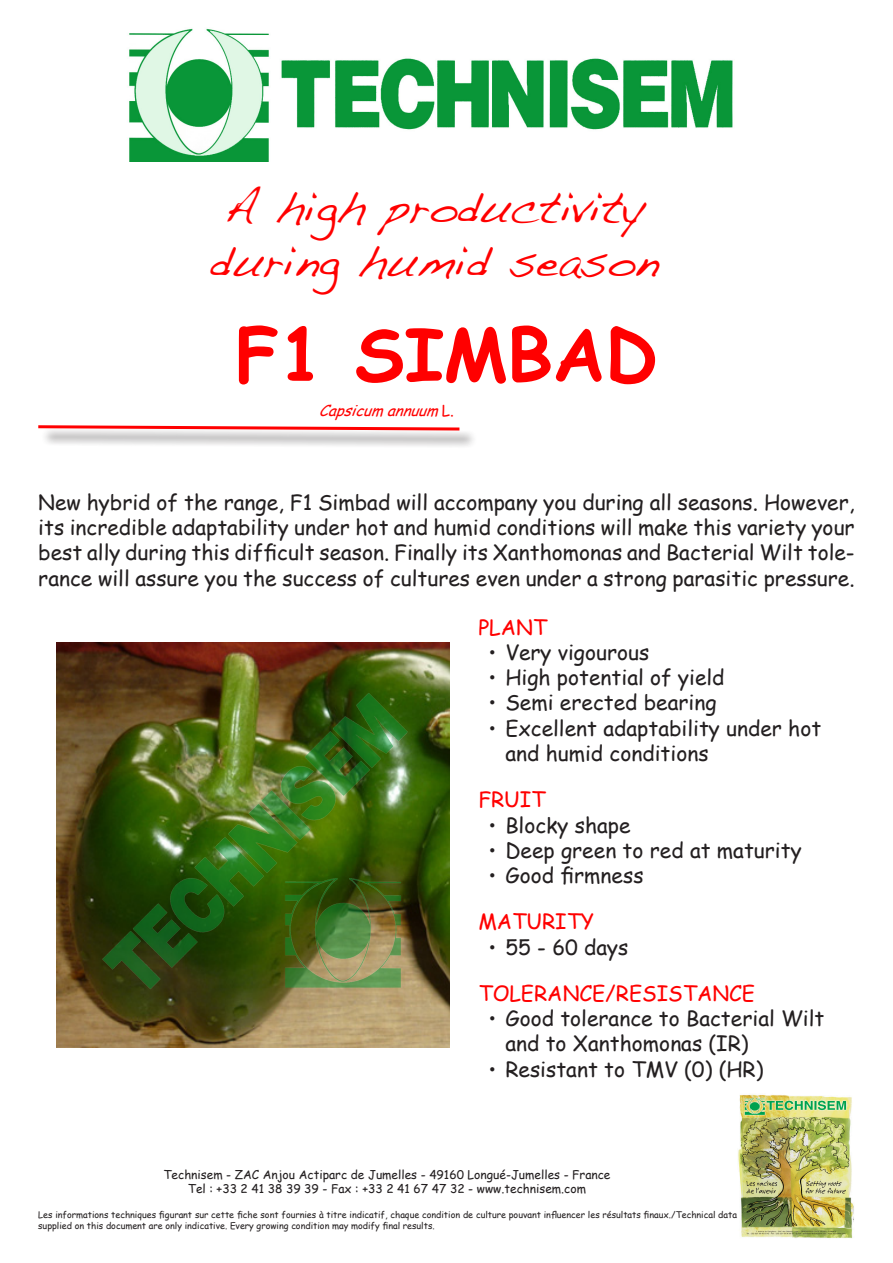
<style>
.page{position:relative;width:893px;height:1263px;background:#fff}
.page>*{position:absolute;margin:0;border:0;box-sizing:border-box;transform-origin:0 0}
.t1{font:700 72px "Comic Sans MS";color:#f00}
.t2{font:45px "Handwriting Dakota";color:#f00}
.t3{font:21px/25.2px "Comic Sans MS";color:#231f20}
.t4{font:21px "Comic Sans MS";color:#f00}
.t5{font:italic 15px "Comic Sans MS";color:#f00}
.t6{font:12px "Comic Sans MS";color:#231f20}
.t7{font:9px/10.8px "Comic Sans MS";color:#231f20}
.s1{font-style:normal}
</style>
<div class="page">
<img style="left:129px;top:28px;width:604px;height:134px">
<img style="left:738px;top:1094px;width:116px;height:144px">
<div style="left:41px;top:427px;width:436px;height:22px;background:#231f20;opacity:.75"></div>
<svg style="left:38px;top:425px;width:424px;height:7px"></svg>
<img style="left:57px;top:642px;width:393px;height:405px">
<img style="left:99px;top:691px;width:312px;height:306px">
<p class="t2" style="left:224px;top:180px;width:422px">A high productivity</p>
<p class="t2" style="left:210px;top:234px;width:450px">during humid season</p>
<p class="t1" style="left:236px;top:301px;width:423px">F1 SIMBAD</p>
<p class="t5" style="left:319px;top:400px;width:136px">Capsicumannuum<span class="s1">L .</span></p>
<p class="t3" style="left:38px;top:489px;width:818px;text-align:justify">New hybrid of the range, F1 Simbad will accompany you during all seasons. However, its incredible adaptability under hot and humid conditions will make this variety your best ally during this difficult season. Finally its Xanthomonas and Bacterial Wilt tole&shy;rance will assure you the success of cultures even under a strong parasitic pressure.</p>
<p class="t4" style="left:478px;top:612px;width:70px">PLANT</p>
<p class="t3" style="left:488px;top:639px;width:162px">• Very vigourous</p>
<p class="t3" style="left:488px;top:664px;width:238px">• High potential of yield</p>
<p class="t3" style="left:488px;top:689px;width:230px">• Semi erected bearing</p>
<p class="t3" style="left:505px;top:715px;width:317px;text-indent:-17px">• Excellent adaptability under hot and humid conditions</p>
<p class="t4" style="left:478px;top:784px;width:69px">FRUIT</p>
<p class="t3" style="left:488px;top:812px;width:144px">• Blocky shape</p>
<p class="t3" style="left:488px;top:837px;width:315px">• Deep green to red at maturity</p>
<p class="t3" style="left:488px;top:862px;width:157px">• Good firmness</p>
<p class="t4" style="left:478px;top:906px;width:117px">MATURITY</p>
<p class="t3" style="left:488px;top:934px;width:142px">• 55 - 60 days</p>
<p class="t4" style="left:478px;top:978px;width:278px">TOLERANCE/RESISTANCE</p>
<p class="t3" style="left:505px;top:1005px;width:321px;text-indent:-17px">• Good tolerance to Bacterial Wilt and to Xanthomonas (IR)</p>
<p class="t3" style="left:488px;top:1056px;width:276px">• Resistant to TMV (0) (HR)</p>
<p class="t6" style="left:163px;top:1166px;width:449px">Technisem - ZAC Anjou Actiparc de Jumelles - 49160 Longué-Jumelles - France</p>
<p class="t6" style="left:188px;top:1180px;width:400px">Tel : +33 2 41 38 39 39 - Fax : +33 2 41 67 47 32 - www.technisem.com</p>
<p class="t7" style="left:38px;top:1209px;width:700px">Les informations techniques figurant sur cette fiche sont fournies à titre indicatif, chaque condition de culture pouvant influencer les résultats finaux./Technical data supplied on this document are only indicative. Every growing condition may modify final results.</p>
</div>
